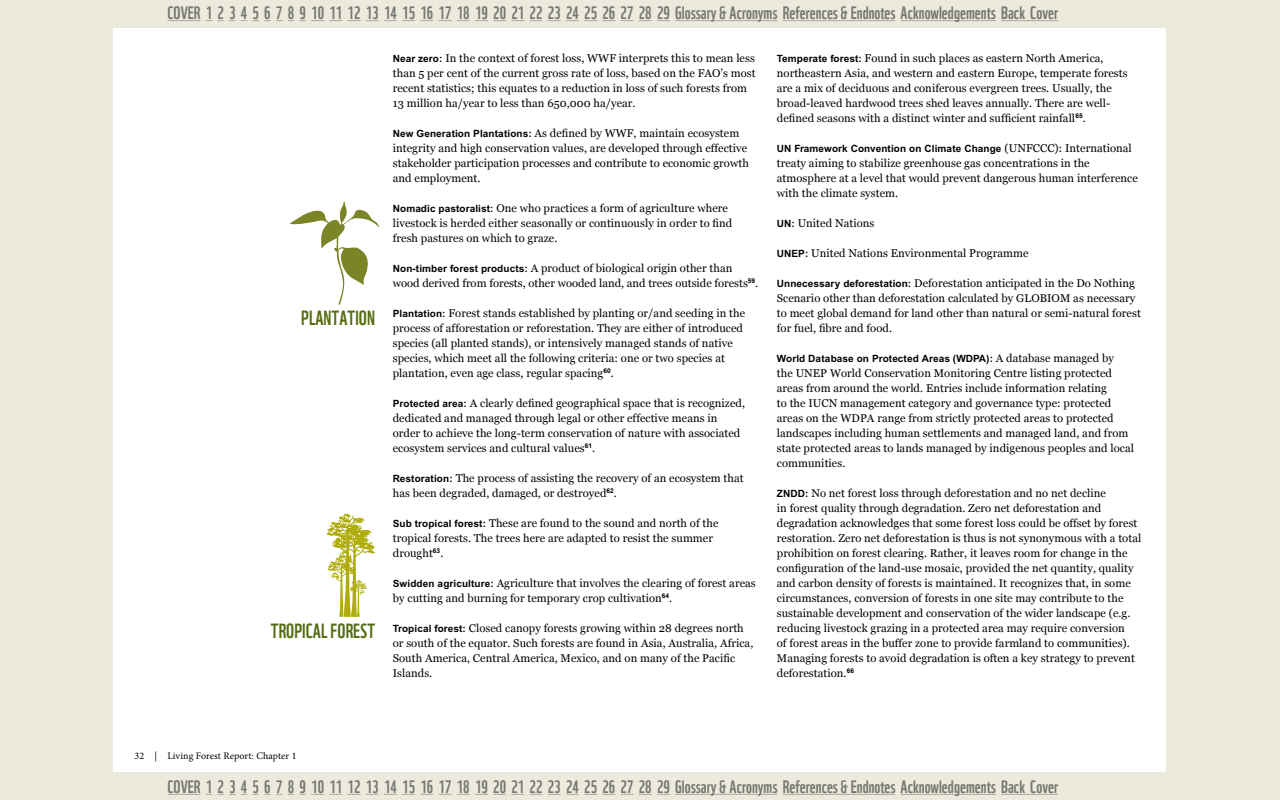
<style>
.page{position:relative;width:1280px;height:800px;background:#eceadc}
.page>*{position:absolute;margin:0;border:0;box-sizing:border-box;transform-origin:0 0}
.t1{font:20px "WWF";letter-spacing:.005em;color:#566c11}
.t2{font:17.5px "WWF";color:#808285}
.t3{font:11.25px/15px "Georgia";letter-spacing:.005em;color:#000}
.t4{font:700 10px "Arial";letter-spacing:.01em;color:#000}
.t5{font:10px "Minion Pro";letter-spacing:.01em;color:#000}
.s1{font-family:"Arial";font-weight:700;font-size:10px}
.s2{font-family:"Georgia";font-weight:400;font-size:11.25px}
</style>
<div class="page">
<div style="left:114px;top:28px;width:1052px;height:744px;background:#fff"></div>
<hr style="left:168px;top:20px;width:32px;height:1px;background:#bbb8b8">
<svg style="left:206px;top:20px;width:41px;height:1px"></svg>
<svg style="left:253px;top:20px;width:89px;height:1px"></svg>
<svg style="left:348px;top:20px;width:85px;height:1px"></svg>
<svg style="left:439px;top:20px;width:85px;height:1px"></svg>
<svg style="left:530px;top:20px;width:85px;height:1px"></svg>
<svg style="left:621px;top:20px;width:49px;height:1px"></svg>
<hr style="left:675px;top:20px;width:103px;height:1px;background:#bbb8b8">
<hr style="left:783px;top:20px;width:112px;height:1px;background:#bbb8b8">
<hr style="left:901px;top:20px;width:95px;height:1px;background:#bbb8b8">
<hr style="left:1001px;top:20px;width:57px;height:1px;background:#bbb8b8">
<hr style="left:168px;top:794px;width:32px;height:1px;background:#bbb8b8">
<svg style="left:206px;top:794px;width:41px;height:1px"></svg>
<svg style="left:253px;top:794px;width:89px;height:1px"></svg>
<svg style="left:348px;top:794px;width:85px;height:1px"></svg>
<svg style="left:439px;top:794px;width:85px;height:1px"></svg>
<svg style="left:530px;top:794px;width:85px;height:1px"></svg>
<svg style="left:621px;top:794px;width:49px;height:1px"></svg>
<hr style="left:675px;top:794px;width:103px;height:1px;background:#bbb8b8">
<hr style="left:783px;top:794px;width:112px;height:1px;background:#bbb8b8">
<hr style="left:901px;top:794px;width:95px;height:1px;background:#bbb8b8">
<hr style="left:1001px;top:794px;width:57px;height:1px;background:#bbb8b8">
<svg style="left:327px;top:513px;width:48px;height:104px"></svg>
<svg style="left:290px;top:201px;width:89px;height:104px"></svg>
<h2 class="t2" style="left:168px;top:-1px;width:892px">COVER 1 2 3 4 5 6 7 8 9 10 11 12 13 14 15 16 17 18 19 20 21 22 23 24 25 26 27 28 29 Glossary &amp; Acronyms References &amp; Endnotes Acknowledgements Back Cover</h2>
<h1 class="t1" style="left:301px;top:302px;width:75px">PLANTATION</h1>
<h1 class="t1" style="left:271px;top:615px;width:106px">TROPICAL FOREST</h1>
<p class="t3" style="left:393px;top:50px;width:364px"><span class="s1">Near zero:</span> In the context of forest loss, WWF interprets this to mean less than 5 per cent of the current gross rate of loss, based on the FAO’s most recent statistics; this equates to a reduction in loss of such forests from 13 million ha/year to less than 650,000 ha/year.</p>
<p class="t3" style="left:393px;top:125px;width:358px"><span class="s1">New Generation Plantations:</span> As defined by WWF, maintain ecosystem integrity and high conservation values, are developed through effective stakeholder participation processes and contribute to economic growth and employment.</p>
<p class="t3" style="left:393px;top:200px;width:341px"><span class="s1">Nomadic pastoralist:</span> One who practices a form of agriculture where livestock is herded either seasonally or continuously in order to find fresh pastures on which to graze.</p>
<p class="t3" style="left:393px;top:260px;width:367px"><span class="s1">Non-timber forest products:</span> A product of biological origin other than wood derived from forests, other wooded land, and trees outside forests<sup>59</sup>.</p>
<p class="t3" style="left:393px;top:305px;width:354px"><span class="s1">Plantation:</span> Forest stands established by planting or/and seeding in the process of afforestation or reforestation. They are either of introduced species (all planted stands), or intensively managed stands of native species, which meet all the following criteria: one or two species at plantation, even age class, regular spacing<sup>60</sup>.</p>
<p class="t3" style="left:393px;top:395px;width:354px"><span class="s1">Protected area:</span> A clearly defined geographical space that is recognized, dedicated and managed through legal or other effective means in order to achieve the long-term conservation of nature with associated ecosystem services and cultural values<sup>61</sup>.</p>
<p class="t3" style="left:393px;top:470px;width:352px"><span class="s1">Restoration:</span> The process of assisting the recovery of an ecosystem that has been degraded, damaged, or destroyed<sup>62</sup>.</p>
<p class="t3" style="left:393px;top:515px;width:327px"><span class="s1">Sub tropical forest:</span> These are found to the sound and north of the tropical forests. The trees here are adapted to resist the summer drought<sup>63</sup>.</p>
<p class="t3" style="left:393px;top:575px;width:364px"><span class="s1">Swidden agriculture:</span> Agriculture that involves the clearing of forest areas by cutting and burning for temporary crop cultivation<sup>64</sup>.</p>
<p class="t3" style="left:393px;top:620px;width:362px"><span class="s1">Tropical forest:</span> Closed canopy forests growing within 28 degrees north or south of the equator. Such forests are found in Asia, Australia, Africa, South America, Central America, Mexico, and on many of the Pacific Islands.</p>
<p class="t3" style="left:777px;top:50px;width:352px"><span class="s1">Temperate forest:</span> Found in such places as eastern North America, northeastern Asia, and western and eastern Europe, temperate forests are a mix of deciduous and coniferous evergreen trees. Usually, the broad-leaved hardwood trees shed leaves annually. There are well&shy;defined seasons with a distinct winter and sufficient rainfall<sup>65</sup>.</p>
<p class="t4" style="left:777px;top:142px;width:356px">UN Framework Convention on Climate Change <span class="s2">(UNFCCC)</span>: <span class="s2">International</span></p>
<p class="t3" style="left:777px;top:155px;width:363px">treaty aiming to stabilize greenhouse gas concentrations in the atmosphere at a level that would prevent dangerous human interference with the climate system.</p>
<p class="t3" style="left:777px;top:215px;width:99px"><span class="s1">UN:</span> United Nations</p>
<p class="t3" style="left:777px;top:245px;width:253px"><span class="s1">UNEP:</span> United Nations Environmental Programme</p>
<p class="t3" style="left:777px;top:275px;width:366px"><span class="s1">Unnecessary deforestation:</span> Deforestation anticipated in the Do Nothing Scenario other than deforestation calculated by GLOBIOM as necessary to meet global demand for land other than natural or semi-natural forest for fuel, fibre and food.</p>
<p class="t4" style="left:777px;top:352px;width:339px">World Database on Protected Areas (WDPA): <span class="s2">A database managed by</span></p>
<p class="t3" style="left:777px;top:365px;width:359px">the UNEP World Conservation Monitoring Centre listing protected areas from around the world. Entries include information relating<br>to the IUCN management category and governance type: protected areas on the WDPA range from strictly protected areas to protected landscapes including human settlements and managed land, and from state protected areas to lands managed by indigenous peoples and local communities.</p>
<p class="t3" style="left:777px;top:485px;width:366px"><span class="s1">ZNDD:</span> No net forest loss through deforestation and no net decline<br>in forest quality through degradation. Zero net deforestation and degradation acknowledges that some forest loss could be offset by forest restoration. Zero net deforestation is thus is not synonymous with a total prohibition on forest clearing. Rather, it leaves room for change in the configuration of the land-use mosaic, provided the net quantity, quality and carbon density of forests is maintained. It recognizes that, in some circumstances, conversion of forests in one site may contribute to the sustainable development and conservation of the wider landscape (e.g. reducing livestock grazing in a protected area may require conversion<br>of forest areas in the buffer zone to provide farmland to communities).<br>Managing forests to avoid degradation is often a key strategy to prevent deforestation.<sup>66</sup></p>
<p class="t5" style="left:135px;top:749px;width:163px">32 | Living Forest Report: Chapter 1</p>
<h2 class="t2" style="left:168px;top:773px;width:892px">COVER 1 2 3 4 5 6 7 8 9 10 11 12 13 14 15 16 17 18 19 20 21 22 23 24 25 26 27 28 29 Glossary &amp; Acronyms References &amp; Endnotes Acknowledgements Back Cover</h2>
</div>
